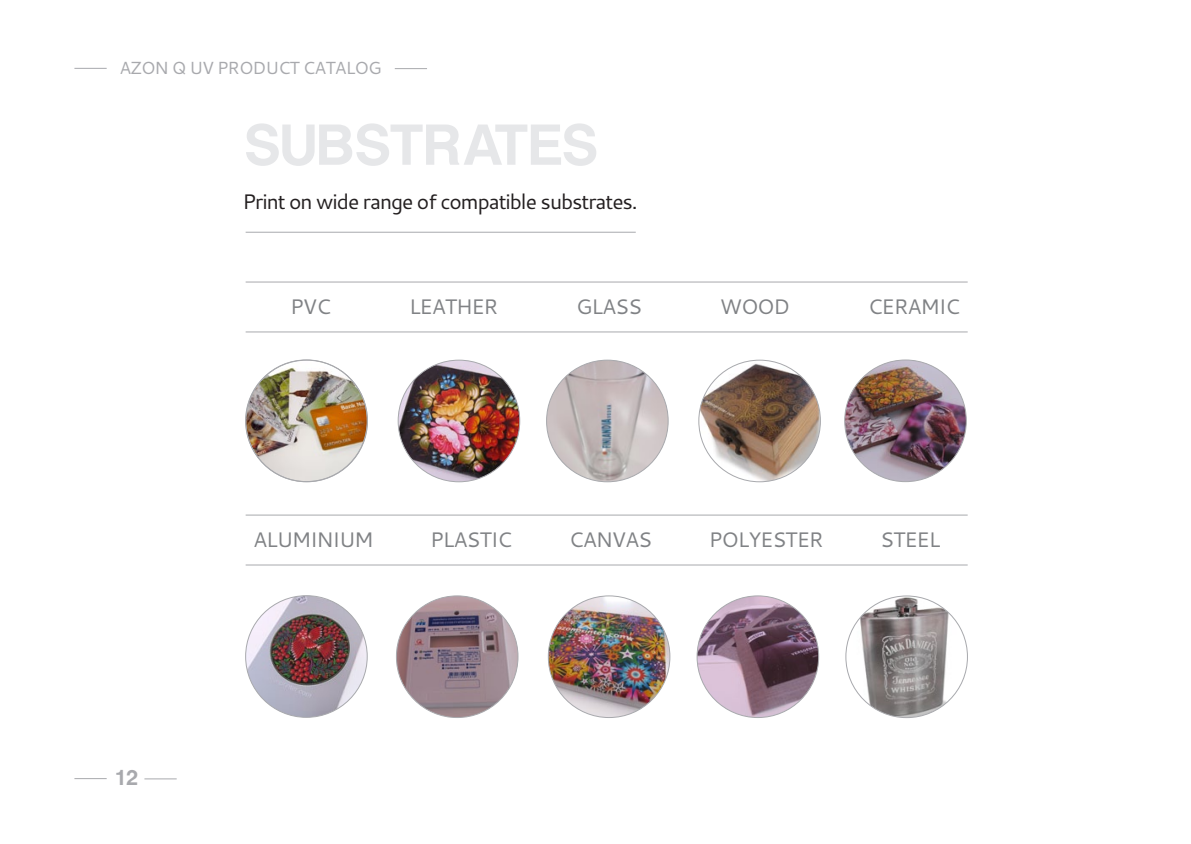
<style>
.page{position:relative;width:1191px;height:844px;background:#fff}
.page>*{position:absolute;margin:0;border:0;box-sizing:border-box;transform-origin:0 0}
.t1{font:700 55.12px "Mg Open Moderna";color:#e6e7e9}
.t2{font:21px "Cantarell";letter-spacing:-.05em;color:#808285}
.t3{font:21px "Cantarell";letter-spacing:-.05em;color:#231f20}
.t4{font:700 21px "Mg Open Moderna";color:#a8a9ad}
.t5{font:17.5px "Cantarell";letter-spacing:-.05em;color:#a8a9ad}
</style>
<div class="page">
<img style="left:246px;top:360px;width:121px;height:121px;border-radius:61px">
<img style="left:850px;top:596px;width:112px;height:121px">
<hr style="left:74px;top:68px;width:33px;height:1px;background:#a8a9ad">
<hr style="left:395px;top:68px;width:32px;height:1px;background:#a8a9ad">
<hr style="left:74px;top:778px;width:33px;height:1px;background:#a8a9ad">
<hr style="left:144px;top:778px;width:33px;height:1px;background:#a8a9ad">
<hr style="left:246px;top:232px;width:390px;height:1px;background:#a8a9ad">
<hr style="left:246px;top:331px;width:721px;height:1px;background:#a8a9ad">
<hr style="left:246px;top:282px;width:721px;height:1px;background:#a8a9ad">
<hr style="left:246px;top:564px;width:721px;height:1px;background:#a8a9ad">
<hr style="left:246px;top:514px;width:721px;height:1px;background:#a8a9ad">
<img style="left:398px;top:360px;width:122px;height:121px;border-radius:61px">
<img style="left:546px;top:360px;width:122px;height:121px;border-radius:61px">
<img style="left:699px;top:360px;width:121px;height:121px;border-radius:61px">
<img style="left:246px;top:595px;width:121px;height:122px;border-radius:61px">
<img style="left:396px;top:595px;width:122px;height:122px;border-radius:61px">
<img style="left:548px;top:595px;width:122px;height:122px;border-radius:61px">
<img style="left:697px;top:595px;width:121px;height:122px;border-radius:61px">
<img style="left:844px;top:360px;width:122px;height:121px;border-radius:61px">
<p class="t5" style="left:119px;top:56px;width:264px">AZON Q UV PRODUCT CATALOG</p>
<p class="t1" style="left:246px;top:116px;width:355px">SUBSTRATES</p>
<p class="t3" style="left:242px;top:187px;width:397px">Print on wide range of compatible substrates.</p>
<p class="t2" style="left:290px;top:292px;width:42px">PVC</p>
<p class="t2" style="left:409px;top:292px;width:91px">LEATHER</p>
<p class="t2" style="left:576px;top:292px;width:67px">GLASS</p>
<p class="t2" style="left:720px;top:292px;width:72px">WOOD</p>
<p class="t2" style="left:867px;top:292px;width:94px">CERAMIC</p>
<p class="t4" style="left:113px;top:766px;width:27px">12</p>
<p class="t2" style="left:253px;top:525px;width:122px">ALUMINIUM</p>
<p class="t2" style="left:430px;top:525px;width:83px">PLASTIC</p>
<p class="t2" style="left:569px;top:525px;width:85px">CANVAS</p>
<p class="t2" style="left:709px;top:525px;width:116px">POLYESTER</p>
<p class="t2" style="left:880px;top:525px;width:62px">STEEL</p>
</div>
